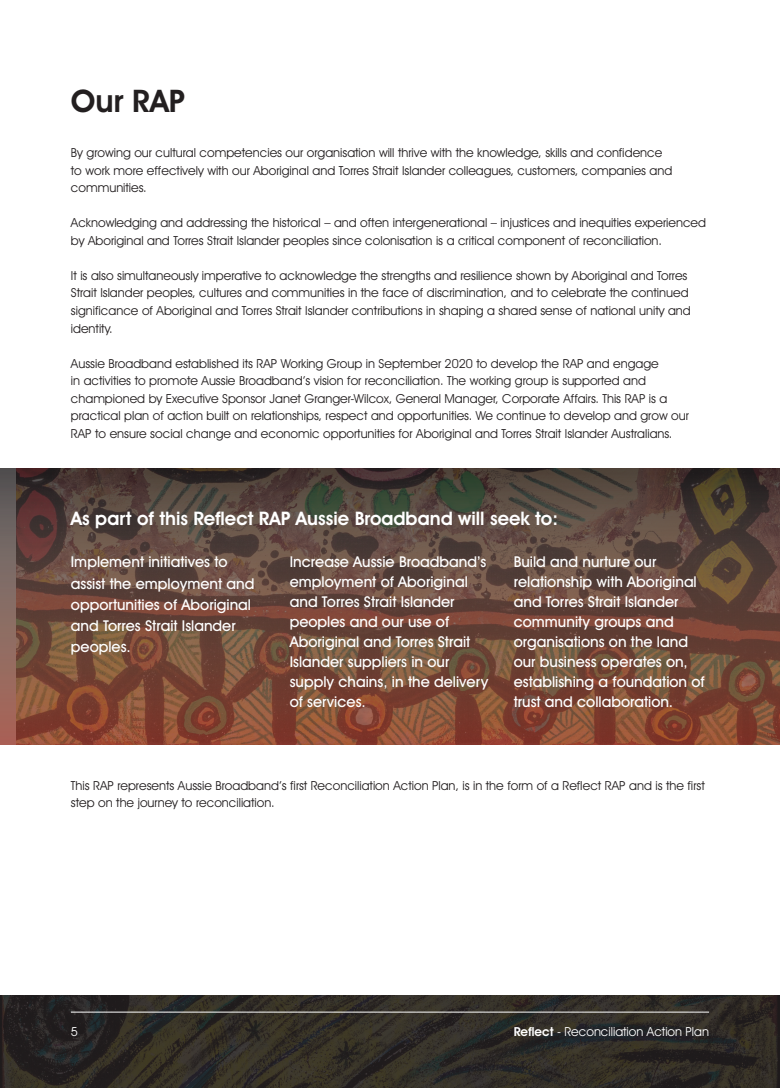
<style>
.page{position:relative;width:780px;height:1088px;background:#fff}
.page>*{position:absolute;margin:0;border:0;box-sizing:border-box;transform-origin:0 0}
.t1{font:600 31.25px "Avant Garde IT Cby BT";color:#231f20}
.t2{font:600 18.75px "Avant Garde IT Cby BT";color:#fff}
.t3{font:500 15px/20px "Avant Garde IT Cby BT";color:#fff}
.t4{font:12.5px/17.5px "Avant Garde IT Cby BT";color:#231f20}
.t5{font:12.5px "Avant Garde IT Cby BT";color:#fff}
.s1{font-weight:600}
</style>
<div class="page">
<svg style="left:0;top:996px;width:780px;height:92px;background:#2f2b26"></svg>
<hr style="left:71px;top:1012px;width:638px;height:1px;background:#fff">
<svg style="left:0;top:469px;width:780px;height:276px;background:#6a483a"></svg>
<h1 class="t1" style="left:71px;top:83px;width:115px">Our RAP</h1>
<p class="t4" style="left:71px;top:144px;width:603px">By growing our cultural competencies our organisation will thrive with the knowledge, skills and confidence to work more effectively with our Aboriginal and Torres Strait Islander colleagues, customers, companies and communities.</p>
<p class="t4" style="left:71px;top:214px;width:636px">Acknowledging and addressing the historical – and often intergenerational – injustices and inequities experienced by Aboriginal and Torres Strait Islander peoples since colonisation is a critical component of reconciliation.</p>
<p class="t4" style="left:71px;top:267px;width:621px">It is also simultaneously imperative to acknowledge the strengths and resilience shown by Aboriginal and Torres Strait Islander peoples, cultures and communities in the face of discrimination, and to celebrate the continued significance of Aboriginal and Torres Strait Islander contributions in shaping a shared sense of national unity and identity.</p>
<p class="t4" style="left:71px;top:354px;width:619px">Aussie Broadband established its RAP Working Group in September 2020 to develop the RAP and engage<br>in activities to promote Aussie Broadband’s vision for reconciliation. The working group is supported and championed by Executive Sponsor Janet Granger-Wilcox, General Manager, Corporate Affairs. This RAP is a practical plan of action built on relationships, respect and opportunities. We continue to develop and grow our RAP to ensure social change and economic opportunities for Aboriginal and Torres Strait Islander Australians.</p>
<h2 class="t2" style="left:71px;top:507px;width:488px">As part of this Reflect RAP Aussie Broadband will seek to:</h2>
<p class="t3" style="left:71px;top:551px;width:185px;line-height:21.2px">Implement initiatives to assist the employment and opportunities of Aboriginal and Torres Strait Islander peoples.</p>
<p class="t3" style="left:290px;top:552px;width:200px">Increase Aussie Broadband’s employment of Aboriginal and Torres Strait Islander peoples and our use of<br>Aboriginal and Torres Strait<br>Islander suppliers in our supply chains, in the delivery of services.</p>
<p class="t3" style="left:513px;top:552px;width:192px">Build and nurture our relationship with Aboriginal and Torres Strait Islander community groups and organisations on the land our business operates on, establishing a foundation of trust and collaboration.</p>
<p class="t4" style="left:71px;top:776px;width:635px">This RAP represents Aussie Broadband’s first Reconciliation Action Plan, is in the form of a Reflect RAP and is the first step on the journey to reconciliation.</p>
<p class="t5" style="left:71px;top:1023px;width:9px">5</p>
<p class="t5" style="left:513px;top:1023px;width:197px"><span class="s1">Reflect</span> - Reconciliation Action Plan</p>
</div>
